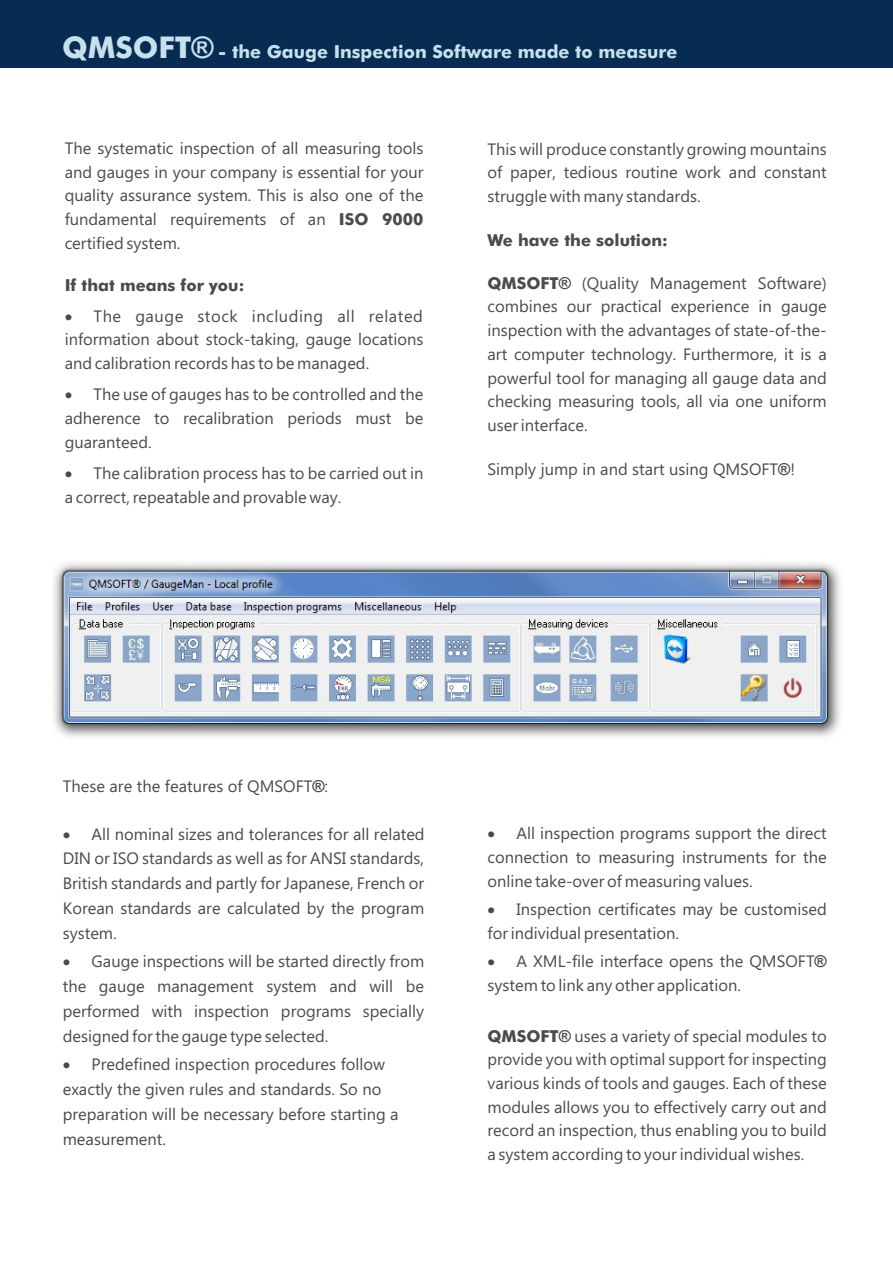
<style>
.page{position:relative;width:893px;height:1263px;background:#fff}
.page>*{position:absolute;margin:0;border:0;box-sizing:border-box;transform-origin:0 0}
.t1{font:500 18px "Futura BT";color:#c7e0ed}
.t2{font:16.5px/23.7px "Ebrima";color:#4d4a47;text-align:justify}
.t3{font:500 16.5px "Futura BT";color:#4d4a47}
.t4{font:700 16.5px "Arial";color:#4d4a47}
.s1{font-size:30px}
.s2{font-family:"Arial";font-weight:700;font-size:30px}
.s3{font-family:"Futura BT";font-weight:500}
.s4{font-family:"Arial";font-weight:700}
</style>
<div class="page">
<div style="left:0;top:0;width:893px;height:68px;background:#082b52"></div>
<img style="left:53px;top:562px;width:787px;height:175px">
<p class="t1" style="left:62px;top:45px;width:617px"><span class="s1">QMSOFT</span><span class="s2">®</span> - the Gauge Inspection Software made to measure</p>
<p class="t2" style="left:65px;top:138px;width:360px">The systematic inspection of all measuring tools and gauges in your company is essential for your quality assurance system. This is also one of the fundamental requirements of an <span class="s3">ISO 9000 </span>certified system.</p>
<p class="t3" style="left:65px;top:278px;width:181px">If that means for you:</p>
<p class="t2" style="left:65px;top:306px;width:360px">•The gauge stock including all related information about stock-taking, gauge locations and calibration records has to be managed.</p>
<p class="t2" style="left:65px;top:384px;width:360px">•The use of gauges has to be controlled and the adherence to recalibration periods must be guaranteed.</p>
<p class="t2" style="left:65px;top:463px;width:360px">•The calibration process has to be carried out in a correct, repeatable and provable way.</p>
<p class="t2" style="left:487px;top:139px;width:341px">This will produce constantly growing mountains of paper, tedious routine work and constant struggle with many standards.</p>
<p class="t3" style="left:487px;top:234px;width:182px">We have the solution:</p>
<p class="t2" style="left:487px;top:273px;width:341px"><span class="s3">QMSOFT</span><span class="s4">®</span> (Quality Management Software) combines our practical experience in gauge inspection with the advantages of state-of-the&shy;art computer technology. Furthermore, it is a powerful tool for managing all gauge data and checking measuring tools, all via one uniform user interface.</p>
<p class="t2" style="left:487px;top:459px;width:309px">Simply jump in and start using QMSOFT<span class="s4">®</span>!</p>
<p class="t2" style="left:63px;top:776px;width:267px">These are the features of QMSOFT :</p>
<p class="t2" style="left:63px;top:823px;width:363px;line-height:24.8px">•All nominal sizes and tolerances for all related DIN or ISO standards as well as for ANSI standards, British standards and partly for Japanese, French or Korean standards are calculated by the program system.</p>
<p class="t2" style="left:63px;top:951px;width:363px;line-height:24.8px">•Gauge inspections will be started directly from the gauge management system and will be performed with inspection programs specially designed for the gauge type selected.</p>
<p class="t2" style="left:63px;top:1054px;width:337px;line-height:24.8px;text-align:left">•Predefined inspection procedures follow exactly the given rules and standards. So no preparation will be necessary before starting a measurement.</p>
<p class="t4" style="left:312px;top:780px;width:14px">®</p>
<p class="t2" style="left:487px;top:823px;width:341px">•All inspection programs support the direct connection to measuring instruments for the online take-over of measuring values.</p>
<p class="t2" style="left:487px;top:899px;width:341px">•Inspection certificates may be customised for individual presentation.</p>
<p class="t2" style="left:487px;top:951px;width:341px">•A XML-file interface opens the QMSOFT<span class="s4">® </span>system to link any other application.</p>
<p class="t2" style="left:487px;top:1025px;width:341px"><span class="s3">QMSOFT</span><span class="s4">®</span> uses a variety of special modules to provide you with optimal support for inspecting various kinds of tools and gauges. Each of these modules allows you to effectively carry out and record an inspection, thus enabling you to build a system according to your individual wishes.</p>
</div>
